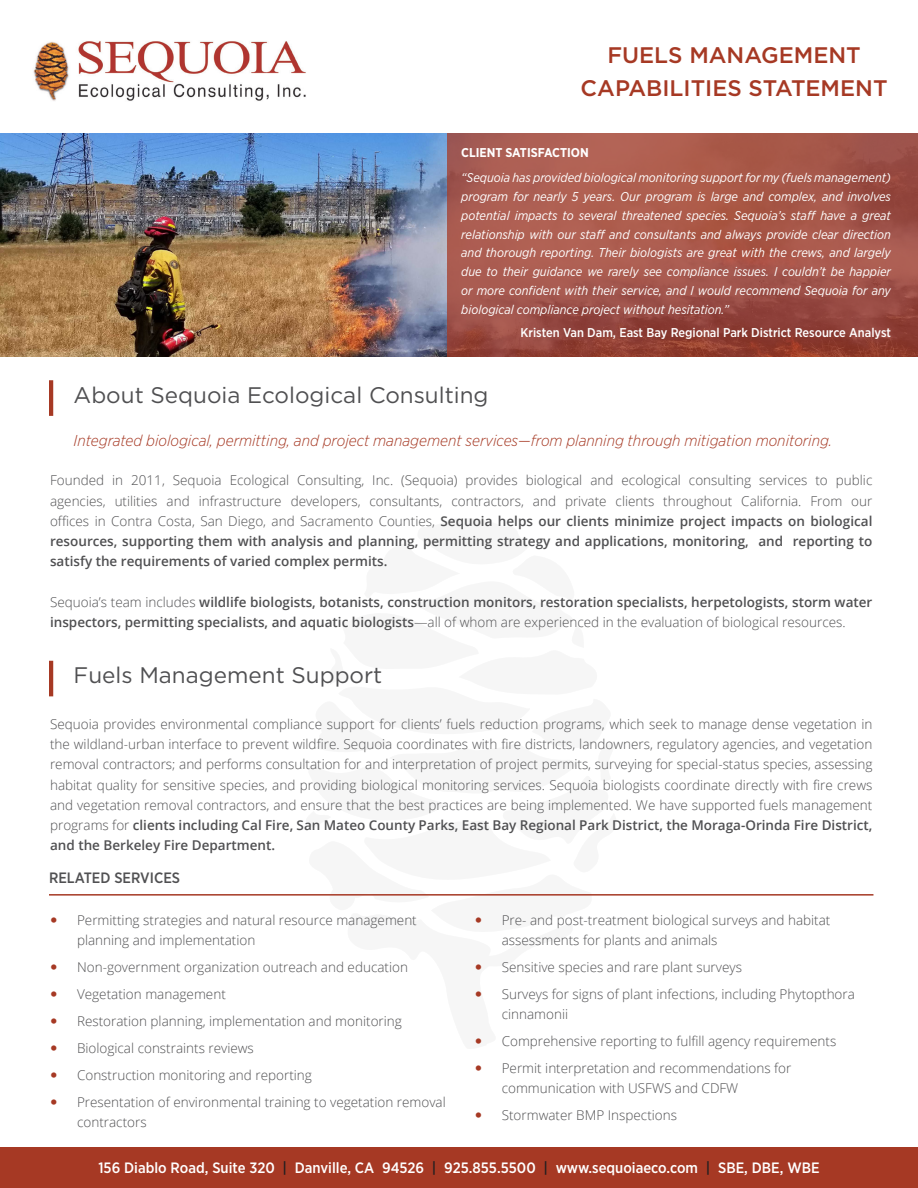
<style>
.page{position:relative;width:918px;height:1188px;background:#fff}
.page>*{position:absolute;margin:0;border:0;box-sizing:border-box;transform-origin:0 0}
.t1{font:22.5px "Gotham";color:#505052}
.t2{font:500 22.5px/33px "Gotham";color:#a63924;text-align:center}
.t3{font:italic 300 15.75px "Gotham Narrow";color:#a63924}
.t4{font:500 15px "Gotham Narrow";color:#fff}
.t5{font:500 15px "Gotham Narrow";color:#505052}
.t6{font:300 13.5px/20.2px "Open Sans";color:#505052}
.t7{font:600 13.5px/20.2px "Open Sans";color:#505052}
.t8{font:italic 12.75px/18.8px "Gotham Narrow";color:#fff;text-align:justify}
.t9{font:500 12.75px "Gotham Narrow";color:#fff}
.t10{font:700 12.75px "Gotham Narrow";color:#fff}
.s1{font-weight:600}
.s2{font-weight:300}
.s3{color:#231f20}
</style>
<div class="page">
<img style="left:33px;top:41px;width:273px;height:60px">
<div style="left:0;top:1148px;width:918px;height:40px;background:#a63924"></div>
<img style="left:0;top:133px;width:448px;height:223px">
<svg style="left:448px;top:133px;width:470px;height:223px;background:#a25348"></svg>
<hr style="left:49px;top:380px;width:4px;height:36px;background:#a63924">
<hr style="left:49px;top:894px;width:824px;height:2px;background:#a63924">
<hr style="left:49px;top:661px;width:4px;height:35px;background:#a63924">
<h1 class="t2" style="left:581px;top:39px;width:308px">FUELS MANAGEMENT<br>CAPABILITIES STATEMENT</h1>
<p class="t10" style="left:461px;top:144px;width:129px">CLIENT SATISFACTION</p>
<p class="t8" style="left:461px;top:168px;width:431px">“Sequoia has provided biological monitoring support for my (fuels management) program for nearly 5 years. Our program is large and complex, and involves potential impacts to several threatened species. Sequoia’s staff have a great relationship with our staff and consultants and always provide clear direction and thorough reporting. Their biologists are great with the crews, and largely due to their guidance we rarely see compliance issues. I couldn’t be happier or more confident with their service, and I would recommend Sequoia for any biological compliance project without hesitation.”</p>
<p class="t9" style="left:521px;top:324px;width:372px">Kristen Van Dam, East Bay Regional Park District Resource Analyst</p>
<h1 class="t1" style="left:74px;top:380px;width:417px">About Sequoia Ecological Consulting</h1>
<p class="t3" style="left:74px;top:431px;width:760px">Integrated biological, permitting, and project management services—from planning through mitigation monitoring.</p>
<p class="t6" style="left:50px;top:470px;width:824px;text-align:justify">Founded in 2011, Sequoia Ecological Consulting, Inc. (Sequoia) provides biological and ecological consulting services to public agencies, utilities and infrastructure developers, consultants, contractors, and private clients throughout California. From our offices in Contra Costa, San Diego, and Sacramento Counties, <span class="s1">Sequoia helps our clients minimize project impacts on biological resources, supporting them with analysis and planning, permitting strategy and applications, monitoring, and reporting to satisfy the requirements of varied complex permits.</span></p>
<p class="t7" style="left:50px;top:592px;width:824px"><span class="s2">Sequoia’s team includes</span> wildlife biologists, botanists, construction monitors, restoration specialists, herpetologists, storm water inspectors, permitting specialists, and aquatic biologists<span class="s2">—all of whom are experienced in the evaluation of biological resources.</span></p>
<h1 class="t1" style="left:74px;top:661px;width:310px">Fuels Management Support</h1>
<p class="t6" style="left:50px;top:714px;width:824px;text-align:justify">Sequoia provides environmental compliance support for clients’ fuels reduction programs, which seek to manage dense vegetation in the wildland-urban interface to prevent wildfire. Sequoia coordinates with fire districts, landowners, regulatory agencies, and vegetation removal contractors; and performs consultation for and interpretation of project permits, surveying for special-status species, assessing habitat quality for sensitive species, and providing biological monitoring services. Sequoia biologists coordinate directly with fire crews and vegetation removal contractors, and ensure that the best practices are being implemented. We have supported fuels management programs for <span class="s1">clients including Cal Fire, San Mateo County Parks, East Bay Regional Park District, the Moraga-Orinda Fire District, and the Berkeley Fire Department.</span></p>
<p class="t5" style="left:49px;top:868px;width:133px">RELATED SERVICES</p>
<p class="t6" style="left:77px;top:909px;width:341px">Permitting strategies and natural resource management planning and implementation</p>
<p class="t6" style="left:77px;top:953px;width:370px;line-height:27px">Non-government organization outreach and education Vegetation management<br>Restoration planning, implementation and monitoring Biological constraints reviews<br>Construction monitoring and reporting<br>Presentation of environmental training to vegetation removal</p>
<p class="t6" style="left:77px;top:1112px;width:71px">contractors</p>
<p class="t6" style="left:502px;top:909px;width:330px">Pre- and post-treatment biological surveys and habitat assessments for plants and animals</p>
<p class="t6" style="left:502px;top:953px;width:355px;line-height:27px">Sensitive species and rare plant surveys<br>Surveys for signs of plant infections, including Phytopthora</p>
<p class="t6" style="left:502px;top:1000px;width:336px;line-height:27px">cinnamonii<br>Comprehensive reporting to fulfill agency requirements<br>Permit interpretation and recommendations for</p>
<p class="t6" style="left:502px;top:1075px;width:238px;line-height:27px">communication with USFWS and CDFW<br>Stormwater BMP Inspections</p>
<p class="t4" style="left:98px;top:1158px;width:723px">156 Diablo Road, Suite 320 <span class="s3">|</span> Danville, CA 94526 <span class="s3">|</span> 925.855.5500 <span class="s3">|</span> www.sequoiaeco.com <span class="s3">|</span> SBE, DBE, WBE</p>
</div>
